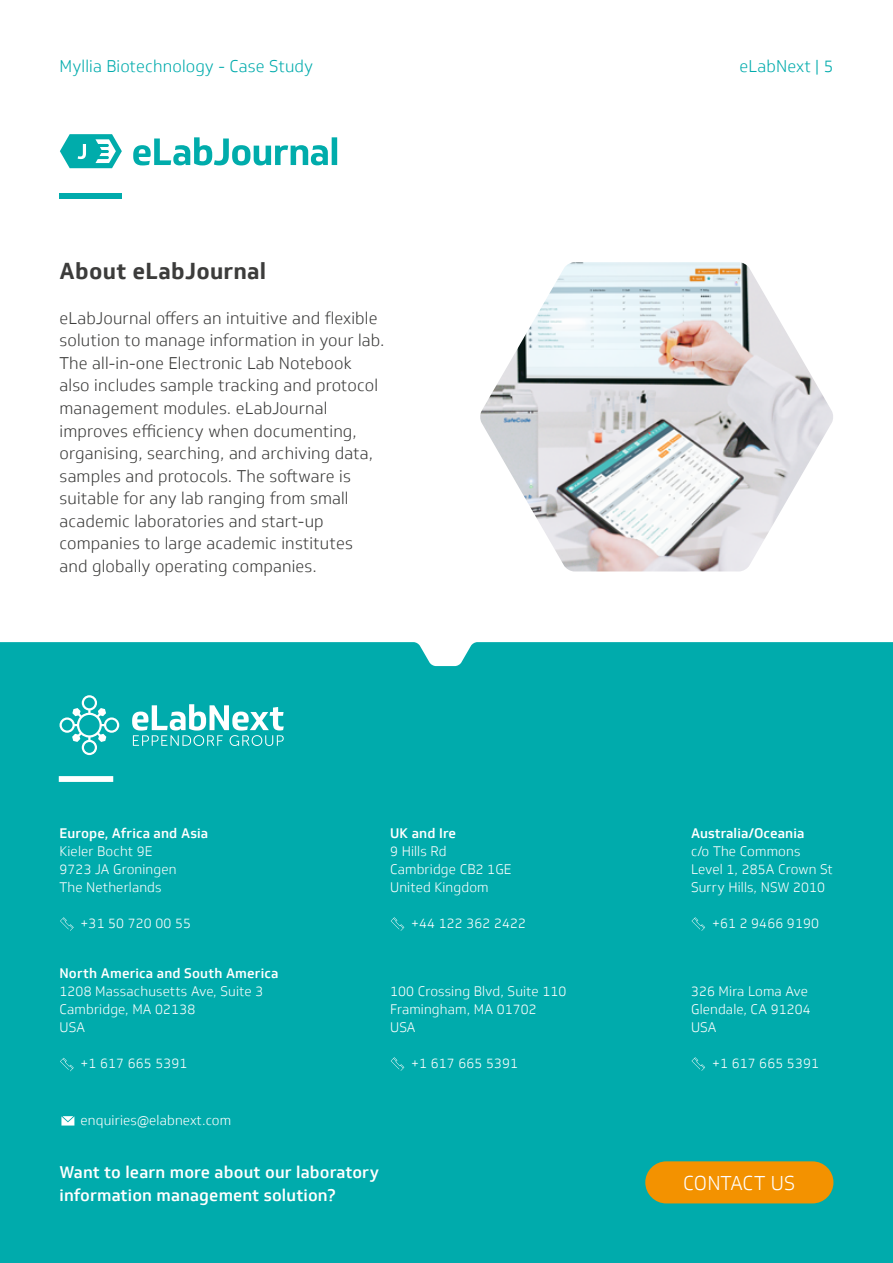
<style>
.page{position:relative;width:893px;height:1263px;background:#fff}
.page>*{position:absolute;margin:0;border:0;box-sizing:border-box;transform-origin:0 0}
.t1{font:700 22.5px "Soleto";letter-spacing:.01em;color:#3c3c3b}
.t2{font:300 19.5px "Soleto";letter-spacing:-.015em;color:#fff}
.t3{font:300 16.5px/22.5px "Soleto";letter-spacing:.01em;color:#3c3c3b}
.t4{font:500 16.5px/22.5px "Soleto";letter-spacing:.01em;color:#fff}
.t5{font:300 16.5px "Soleto";letter-spacing:.01em;color:#00abac}
.t6{font:300 13.5px/18px "Soleto";letter-spacing:.01em;color:#fff}
.t7{font:500 13.5px "Soleto";letter-spacing:.01em;color:#fff}
</style>
<div class="page">
<div style="left:0;top:642px;width:893px;height:621px;background:#00abac"></div>
<svg style="left:60px;top:695px;width:59px;height:60px;background:#35bcbd"></svg>
<svg style="left:132px;top:704px;width:152px;height:42px"></svg>
<svg style="left:59px;top:776px;width:54px;height:6px"></svg>
<div style="left:645px;top:1161px;width:188px;height:42px;background:#f39200;border-radius:21px"></div>
<svg style="left:60px;top:917px;width:14px;height:14px"></svg>
<svg style="left:391px;top:917px;width:13px;height:14px"></svg>
<svg style="left:692px;top:917px;width:13px;height:14px"></svg>
<svg style="left:60px;top:1058px;width:14px;height:13px"></svg>
<svg style="left:391px;top:1057px;width:13px;height:14px"></svg>
<svg style="left:692px;top:1057px;width:13px;height:14px"></svg>
<svg style="left:61px;top:1116px;width:13px;height:9px"></svg>
<div style="left:60px;top:193px;width:62px;height:5px;background:#00abac"></div>
<svg style="left:133px;top:137px;width:204px;height:28px"></svg>
<svg style="left:60px;top:134px;width:62px;height:34px"></svg>
<img style="left:480px;top:262px;width:353px;height:309px">
<p class="t5" style="left:60px;top:56px;width:255px">Myllia Biotechnology - Case Study</p>
<p class="t5" style="left:740px;top:56px;width:95px">eLabNext | 5</p>
<h1 class="t1" style="left:60px;top:257px;width:208px">About eLabJournal</h1>
<p class="t3" style="left:60px;top:307px;width:327px">eLabJournal offers an intuitive and flexible solution to manage information in your lab.<br>The all-in-one Electronic Lab Notebook also includes sample tracking and protocol management modules. eLabJournal improves efficiency when documenting, organising, searching, and archiving data, samples and protocols. The software is suitable for any lab ranging from small academic laboratories and start-up companies to large academic institutes and globally operating companies.</p>
<p class="t7" style="left:60px;top:824px;width:150px">Europe, Africa and Asia</p>
<p class="t6" style="left:60px;top:842px;width:119px">Kieler Bocht 9E<br>9723 JA Groningen<br>The Netherlands</p>
<p class="t6" style="left:81px;top:914px;width:112px">+31 50 720 00 55</p>
<p class="t7" style="left:60px;top:965px;width:220px">North America and South America</p>
<p class="t6" style="left:60px;top:982px;width:205px">1208 Massachusetts Ave, Suite 3<br>Cambridge, MA 02138<br>USA</p>
<p class="t6" style="left:81px;top:1054px;width:108px">+1 617 665 5391</p>
<p class="t6" style="left:81px;top:1111px;width:152px">enquiries@elabnext.com</p>
<p class="t7" style="left:390px;top:824px;width:67px">UK and Ire</p>
<p class="t6" style="left:390px;top:842px;width:123px">9 Hills Rd<br>Cambridge CB2 1GE<br>United Kingdom</p>
<p class="t6" style="left:411px;top:914px;width:116px">+44 122 362 2422</p>
<p class="t6" style="left:390px;top:982px;width:178px">100 Crossing Blvd, Suite 110<br>Framingham, MA 01702<br>USA</p>
<p class="t6" style="left:411px;top:1054px;width:108px">+1 617 665 5391</p>
<p class="t7" style="left:691px;top:824px;width:115px">Australia/Oceania</p>
<p class="t6" style="left:691px;top:842px;width:143px">c/o The Commons<br>Level 1, 285A Crown St<br>Surry Hills, NSW 2010</p>
<p class="t6" style="left:712px;top:914px;width:108px">+61 2 9466 9190</p>
<p class="t6" style="left:691px;top:983px;width:121px">326 Mira Loma Ave<br>Glendale, CA 91204<br>USA</p>
<p class="t6" style="left:712px;top:1055px;width:108px">+1 617 665 5391</p>
<p class="t4" style="left:60px;top:1161px;width:321px">Want to learn more about our laboratory information management solution?</p>
<p class="t2" style="left:683px;top:1171px;width:113px">CONTACT US</p>
</div>
